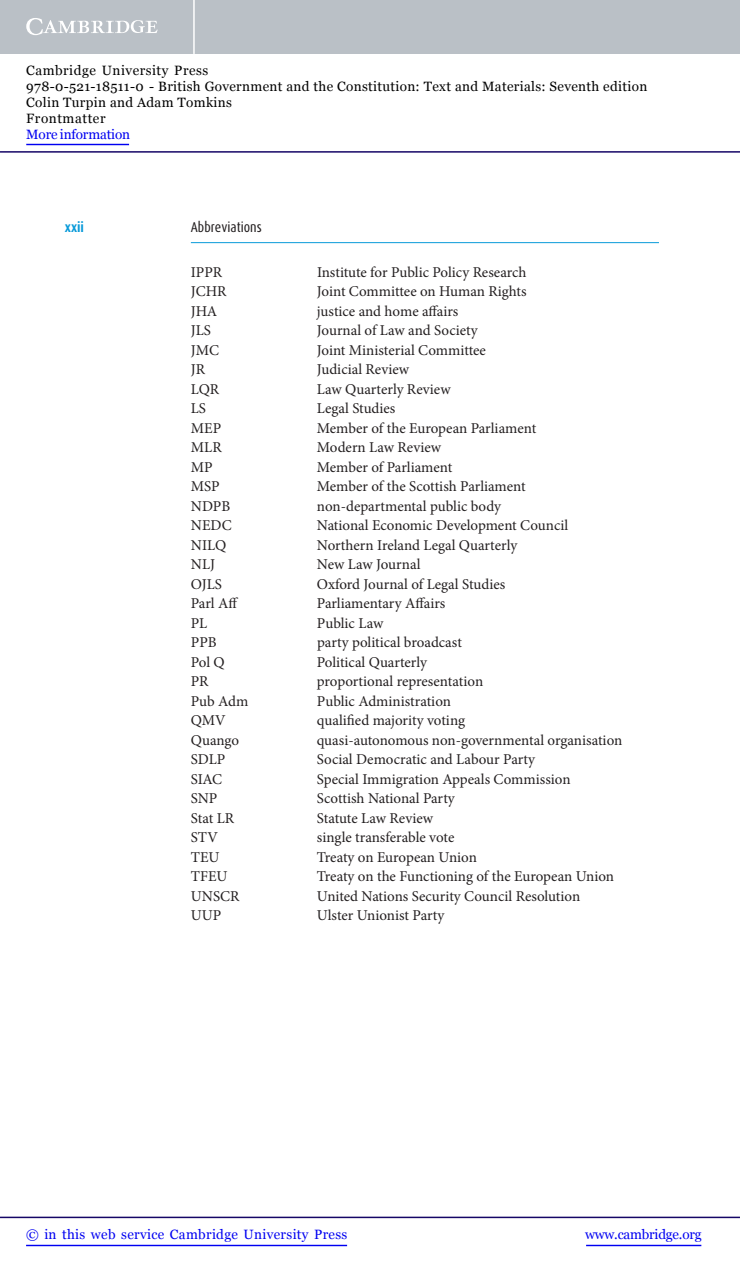
<style>
.page{position:relative;width:740px;height:1268px;background:#fff}
.page>*{position:absolute;margin:0;border:0;box-sizing:border-box;transform-origin:0 0}
.t1{font:15px "Minion Pro";letter-spacing:-.005em;color:#231f20}
.t2{font:14.25px "Dax Condensed";color:#231f20}
.t3{font:700 14.25px "Dax Condensed";color:#089ad9}
.t4{font:13.5px/16.2px "Georgia";letter-spacing:.025em;color:#000}
.t5{font:13.5px "Georgia";letter-spacing:.025em;color:#0000f1}
.t6{font:13.5px "Georgia";letter-spacing:-.015em;color:#0000f1}
.t7{font:13.5px "Georgia";letter-spacing:-.01em;color:#0000f1}
</style>
<div class="page">
<hr style="left:191px;top:242px;width:468px;height:1px;background:#089ad9">
<div style="left:0;top:0;width:740px;height:54px;background:#bac0c6"></div>
<svg style="left:26px;top:18px;width:132px;height:17px"></svg>
<hr style="left:193px;top:0;width:2px;height:54px;background:#fff">
<hr style="left:0;top:151px;width:740px;height:2px;background:#150666">
<hr style="left:586px;top:1244px;width:115px;height:2px;background:#0000f1">
<hr style="left:0;top:1216px;width:740px;height:2px;background:#150666">
<hr style="left:26px;top:1244px;width:321px;height:2px;background:#0000f1">
<hr style="left:26px;top:144px;width:103px;height:1px;background:#0000f1">
<p class="t4" style="left:26px;top:62px;width:622px">Cambridge University Press<br>978-0-521-18511-0 - British Government and the Constitution: Text and Materials: Seventh edition Colin Turpin and Adam Tomkins<br>Frontmatter</p>
<p class="t7" style="left:26px;top:127px;width:105px">More information</p>
<p class="t3" style="left:65px;top:221px;width:21px">xxii</p>
<p class="t2" style="left:191px;top:221px;width:72px">Abbreviations</p>
<p class="t1" style="left:191px;top:266px;width:33px">IPPR</p>
<p class="t1" style="left:317px;top:266px;width:211px">Institute for Public Policy Research</p>
<p class="t1" style="left:191px;top:285px;width:37px">JCHR</p>
<p class="t1" style="left:317px;top:285px;width:211px">Joint Committee on Human Rights</p>
<p class="t1" style="left:191px;top:305px;width:28px">JHA</p>
<p class="t1" style="left:317px;top:305px;width:143px">justice and home affairs</p>
<p class="t1" style="left:191px;top:324px;width:22px">JLS</p>
<p class="t1" style="left:317px;top:324px;width:162px">Journal of Law and Society</p>
<p class="t1" style="left:191px;top:344px;width:30px">JMC</p>
<p class="t1" style="left:317px;top:344px;width:171px">Joint Ministerial Committee</p>
<p class="t1" style="left:191px;top:363px;width:16px">JR</p>
<p class="t1" style="left:317px;top:363px;width:94px">Judicial Review</p>
<p class="t1" style="left:191px;top:383px;width:30px">LQR</p>
<p class="t1" style="left:317px;top:383px;width:135px">Law Quarterly Review</p>
<p class="t1" style="left:191px;top:402px;width:17px">LS</p>
<p class="t1" style="left:317px;top:402px;width:80px">Legal Studies</p>
<p class="t1" style="left:191px;top:422px;width:32px">MEP</p>
<p class="t1" style="left:317px;top:422px;width:221px">Member of the European Parliament</p>
<p class="t1" style="left:191px;top:441px;width:32px">MLR</p>
<p class="t1" style="left:317px;top:441px;width:126px">Modern Law Review</p>
<p class="t1" style="left:191px;top:461px;width:23px">MP</p>
<p class="t1" style="left:317px;top:461px;width:137px">Member of Parliament</p>
<p class="t1" style="left:191px;top:480px;width:30px">MSP</p>
<p class="t1" style="left:317px;top:480px;width:210px">Member of the Scottish Parliament</p>
<p class="t1" style="left:191px;top:500px;width:41px">NDPB</p>
<p class="t1" style="left:317px;top:500px;width:186px">non-departmental public body</p>
<p class="t1" style="left:191px;top:519px;width:42px">NEDC</p>
<p class="t1" style="left:317px;top:519px;width:253px">National Economic Development Council</p>
<p class="t1" style="left:191px;top:539px;width:37px">NILQ</p>
<p class="t1" style="left:317px;top:539px;width:202px">Northern Ireland Legal Quarterly</p>
<p class="t1" style="left:191px;top:558px;width:26px">NLJ</p>
<p class="t1" style="left:317px;top:558px;width:105px">New Law Journal</p>
<p class="t1" style="left:191px;top:578px;width:33px">OJLS</p>
<p class="t1" style="left:317px;top:578px;width:190px">Oxford Journal of Legal Studies</p>
<p class="t1" style="left:191px;top:597px;width:49px">Parl Aff</p>
<p class="t1" style="left:317px;top:597px;width:130px">Parliamentary Affairs</p>
<p class="t1" style="left:191px;top:617px;width:18px">PL</p>
<p class="t1" style="left:317px;top:617px;width:68px">Public Law</p>
<p class="t1" style="left:191px;top:636px;width:27px">PPB</p>
<p class="t1" style="left:317px;top:636px;width:146px">party political broadcast</p>
<p class="t1" style="left:191px;top:656px;width:35px">Pol Q</p>
<p class="t1" style="left:317px;top:656px;width:112px">Political Quarterly</p>
<p class="t1" style="left:191px;top:675px;width:19px">PR</p>
<p class="t1" style="left:317px;top:675px;width:168px">proportional representation</p>
<p class="t1" style="left:191px;top:695px;width:59px">Pub Adm</p>
<p class="t1" style="left:317px;top:695px;width:136px">Public Administration</p>
<p class="t1" style="left:191px;top:714px;width:36px">QMV</p>
<p class="t1" style="left:317px;top:714px;width:150px">qualified majority voting</p>
<p class="t1" style="left:191px;top:734px;width:50px">Quango</p>
<p class="t1" style="left:317px;top:734px;width:307px">quasi-autonomous non-governmental organisation</p>
<p class="t1" style="left:191px;top:753px;width:36px">SDLP</p>
<p class="t1" style="left:317px;top:753px;width:220px">Social Democratic and Labour Party</p>
<p class="t1" style="left:191px;top:773px;width:33px">SIAC</p>
<p class="t1" style="left:317px;top:773px;width:255px">Special Immigration Appeals Commission</p>
<p class="t1" style="left:191px;top:792px;width:28px">SNP</p>
<p class="t1" style="left:317px;top:792px;width:140px">Scottish National Party</p>
<p class="t1" style="left:191px;top:812px;width:45px">Stat LR</p>
<p class="t1" style="left:317px;top:812px;width:118px">Statute Law Review</p>
<p class="t1" style="left:191px;top:831px;width:29px">STV</p>
<p class="t1" style="left:317px;top:831px;width:139px">single transferable vote</p>
<p class="t1" style="left:191px;top:851px;width:30px">TEU</p>
<p class="t1" style="left:317px;top:851px;width:161px">Treaty on European Union</p>
<p class="t1" style="left:191px;top:870px;width:38px">TFEU</p>
<p class="t1" style="left:317px;top:870px;width:299px">Treaty on the Functioning of the European Union</p>
<p class="t1" style="left:191px;top:890px;width:50px">UNSCR</p>
<p class="t1" style="left:317px;top:890px;width:265px">United Nations Security Council Resolution</p>
<p class="t1" style="left:191px;top:909px;width:32px">UUP</p>
<p class="t1" style="left:317px;top:909px;width:129px">Ulster Unionist Party</p>
<p class="t5" style="left:26px;top:1226px;width:323px">© in this web service Cambridge University Press</p>
<p class="t6" style="left:585px;top:1226px;width:118px">www.cambridge.org</p>
</div>
